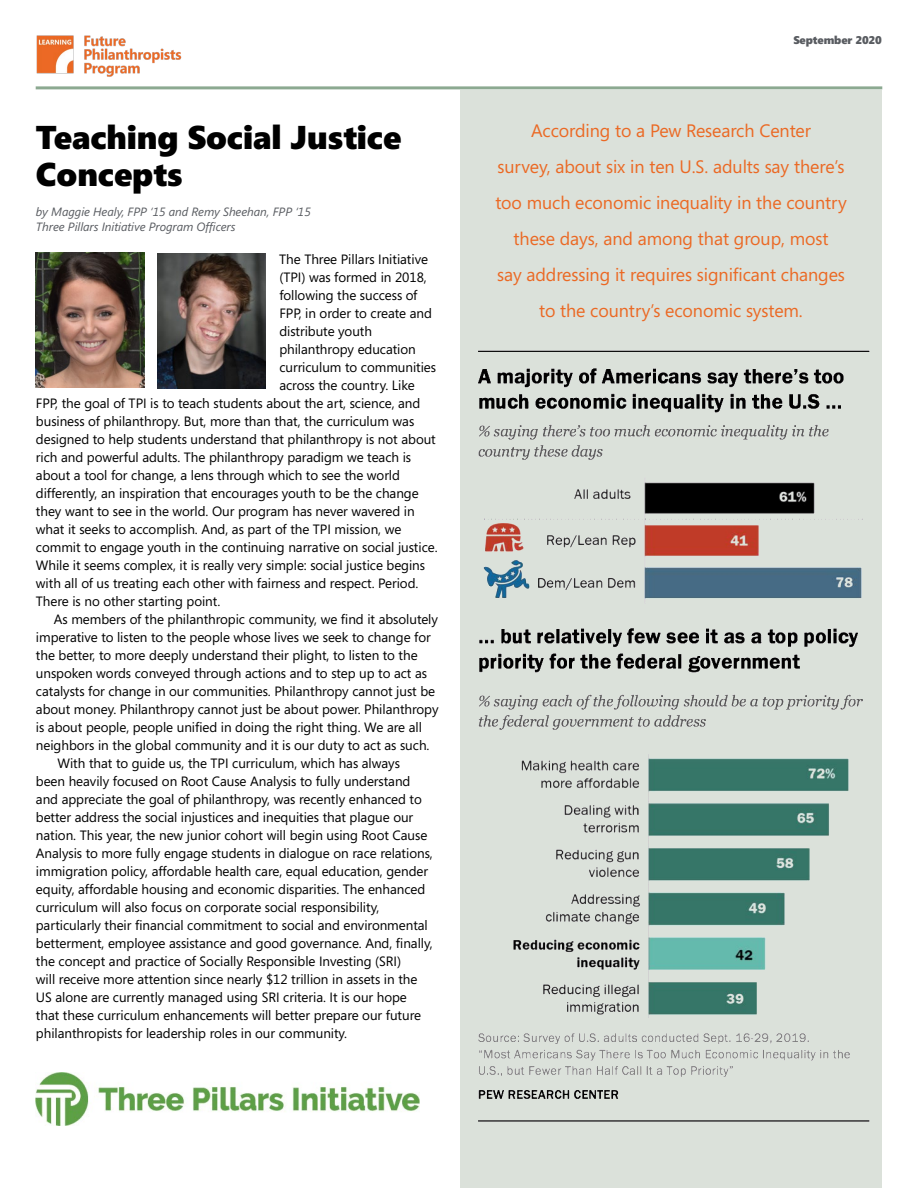
<style>
.page{position:relative;width:918px;height:1188px;background:#fff}
.page>*{position:absolute;margin:0;border:0;box-sizing:border-box;transform-origin:0 0}
.t1{font:900 33px/37.5px "Segoe";letter-spacing:-.005em;color:#000}
.t2{font:18px/36px "Segoe";letter-spacing:-.005em;color:#eb6924;text-align:center}
.t3{font:13.5px "Segoe";letter-spacing:-.005em;color:#000}
.t4{font:italic 12px/15px "Segoe";letter-spacing:-.005em;color:#595c61}
.t5{font:900 11.25px "Segoe";letter-spacing:-.01em;color:#595c61}
</style>
<div class="page">
<hr style="left:36px;top:86px;width:846px;height:3px;background:#8ca991">
<img style="left:36px;top:36px;width:146px;height:41px">
<div style="left:460px;top:90px;width:422px;height:1098px;background:#dbe1da"></div>
<img style="left:478px;top:350px;width:392px;height:772px">
<img style="left:36px;top:252px;width:108px;height:136px">
<img style="left:158px;top:253px;width:108px;height:135px">
<img style="left:36px;top:1072px;width:384px;height:53px">
<h1 class="t1" style="left:36px;top:118px;width:367px">Teaching Social Justice<br>Concepts</h1>
<p class="t4" style="left:36px;top:204px;width:276px">by Maggie Healy, FPP ‘15 and Remy Sheehan, FPP ‘15<br>Three Pillars Initiative Program Officers</p>
<p class="t3" style="left:279px;top:250px;width:150px">The Three Pillars Initiative</p>
<p class="t3" style="left:279px;top:268px;width:149px">(TPI) was formed in 2018,</p>
<p class="t3" style="left:279px;top:286px;width:140px">following the success of</p>
<p class="t3" style="left:279px;top:304px;width:154px">FPP, in order to create and</p>
<p class="t3" style="left:279px;top:322px;width:94px">distribute youth</p>
<p class="t3" style="left:279px;top:340px;width:138px">philanthropy education</p>
<p class="t3" style="left:279px;top:358px;width:158px">curriculum to communities</p>
<p class="t3" style="left:279px;top:376px;width:137px">across the country. Like</p>
<p class="t3" style="left:36px;top:394px;width:386px">FPP, the goal of TPI is to teach students about the art, science, and</p>
<p class="t3" style="left:36px;top:412px;width:380px">business of philanthropy. But, more than that, the curriculum was</p>
<p class="t3" style="left:36px;top:430px;width:401px">designed to help students understand that philanthropy is not about</p>
<p class="t3" style="left:36px;top:448px;width:377px">rich and powerful adults. The philanthropy paradigm we teach is</p>
<p class="t3" style="left:36px;top:466px;width:366px">about a tool for change, a lens through which to see the world</p>
<p class="t3" style="left:36px;top:484px;width:384px">differently, an inspiration that encourages youth to be the change</p>
<p class="t3" style="left:36px;top:502px;width:380px">they want to see in the world. Our program has never wavered in</p>
<p class="t3" style="left:36px;top:520px;width:367px">what it seeks to accomplish. And, as part of the TPI mission, we</p>
<p class="t3" style="left:36px;top:538px;width:403px">commit to engage youth in the continuing narrative on social justice.</p>
<p class="t3" style="left:36px;top:556px;width:391px">While it seems complex, it is really very simple: social justice begins</p>
<p class="t3" style="left:36px;top:574px;width:384px">with all of us treating each other with fairness and respect. Period.</p>
<p class="t3" style="left:36px;top:592px;width:186px">There is no other starting point.</p>
<p class="t3" style="left:54px;top:610px;width:386px">As members of the philanthropic community, we find it absolutely</p>
<p class="t3" style="left:36px;top:628px;width:396px">imperative to listen to the people whose lives we seek to change for</p>
<p class="t3" style="left:36px;top:646px;width:383px">the better, to more deeply understand their plight, to listen to the</p>
<p class="t3" style="left:36px;top:664px;width:393px">unspoken words conveyed through actions and to step up to act as</p>
<p class="t3" style="left:36px;top:682px;width:401px">catalysts for change in our communities. Philanthropy cannot just be</p>
<p class="t3" style="left:36px;top:700px;width:404px">about money. Philanthropy cannot just be about power. Philanthropy</p>
<p class="t3" style="left:36px;top:718px;width:387px">is about people, people unified in doing the right thing. We are all</p>
<p class="t3" style="left:36px;top:736px;width:395px">neighbors in the global community and it is our duty to act as such.</p>
<p class="t3" style="left:58px;top:754px;width:344px">With that to guide us, the TPI curriculum, which has always</p>
<p class="t3" style="left:36px;top:772px;width:376px">been heavily focused on Root Cause Analysis to fully understand</p>
<p class="t3" style="left:36px;top:790px;width:387px">and appreciate the goal of philanthropy, was recently enhanced to</p>
<p class="t3" style="left:36px;top:808px;width:379px">better address the social injustices and inequities that plague our</p>
<p class="t3" style="left:36px;top:826px;width:393px">nation. This year, the new junior cohort will begin using Root Cause</p>
<p class="t3" style="left:36px;top:844px;width:398px">Analysis to more fully engage students in dialogue on race relations,</p>
<p class="t3" style="left:36px;top:862px;width:394px">immigration policy, affordable health care, equal education, gender</p>
<p class="t3" style="left:36px;top:880px;width:391px">equity, affordable housing and economic disparities. The enhanced</p>
<p class="t3" style="left:36px;top:898px;width:345px">curriculum will also focus on corporate social responsibility,</p>
<p class="t3" style="left:36px;top:916px;width:393px">particularly their financial commitment to social and environmental</p>
<p class="t3" style="left:36px;top:934px;width:398px">betterment, employee assistance and good governance. And, finally,</p>
<p class="t3" style="left:36px;top:952px;width:367px">the concept and practice of Socially Responsible Investing (SRI)</p>
<p class="t3" style="left:36px;top:970px;width:383px">will receive more attention since nearly $12 trillion in assets in the</p>
<p class="t3" style="left:36px;top:988px;width:372px">US alone are currently managed using SRI criteria. It is our hope</p>
<p class="t3" style="left:36px;top:1006px;width:387px">that these curriculum enhancements will better prepare our future</p>
<p class="t3" style="left:36px;top:1024px;width:313px">philanthropists for leadership roles in our community.</p>
<p class="t5" style="left:793px;top:34px;width:90px">September 2020</p>
<p class="t2" style="left:495px;top:113px;width:353px">According to a Pew Research Center<br>survey, about six in ten U.S. adults say there’s too much economic inequality in the country these days, and among that group, most<br>say addressing it requires significant changes to the country’s economic system.</p>
</div>
